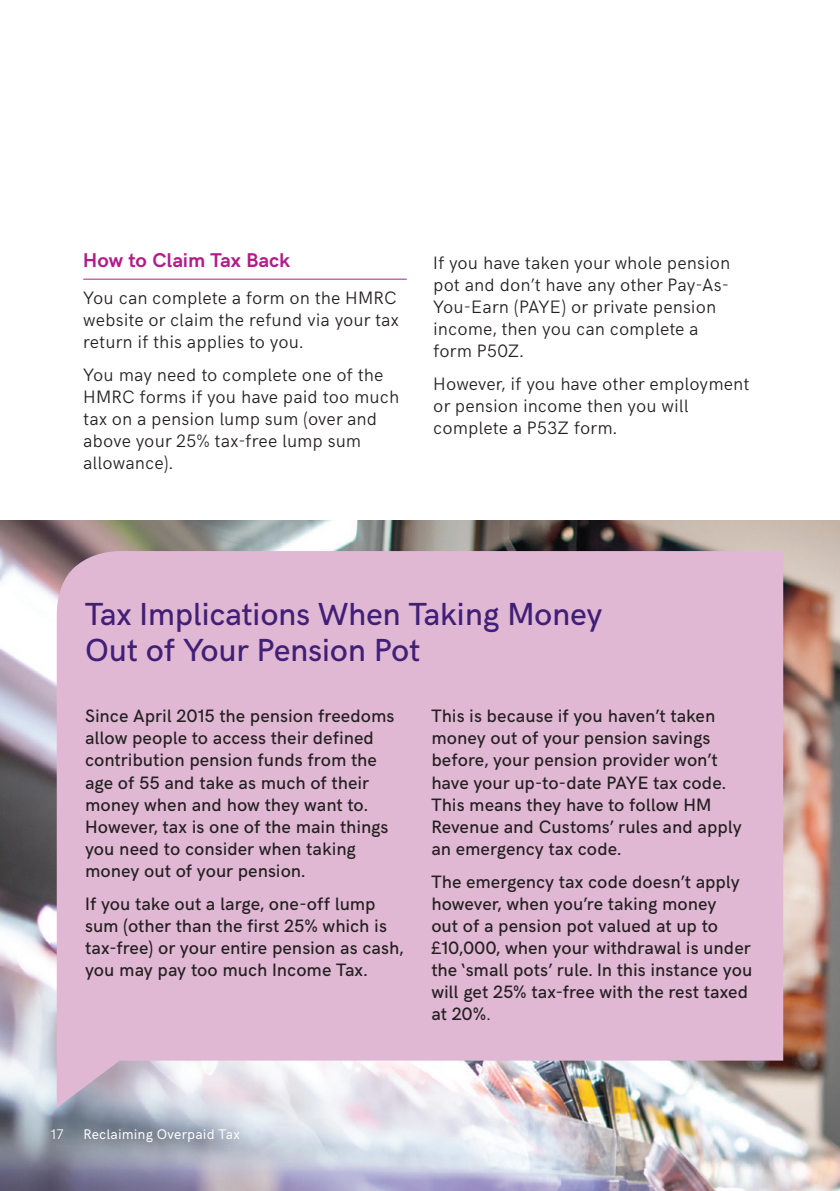
<style>
.page{position:relative;width:840px;height:1191px;background:#fff}
.page>*{position:absolute;margin:0;border:0;box-sizing:border-box;transform-origin:0 0}
.H2_Pull_out_16pt_Med_2617c{font:500 32px/36px "HK Grotesk";letter-spacing:-.01em;color:#411f77}
.Body_H1_Line_10pt_241c{font:700 20px "HK Grotesk";letter-spacing:.005em;color:#b11c89}
.Body_BLK_9pt_Light{font:500 18px/22px "HK Grotesk";color:#231f20}
.Body_BLK_9pt_Light-2{font:300 18px/22px "HK Grotesk";letter-spacing:.005em;color:#231f20}
.Footer_WHT_7pt_Reg{font:14px "HK Grotesk";letter-spacing:.01em;color:#fff}
.Page_Number_7pt_Reg_2617c{font:300 14px "HK Grotesk";color:#fff}
.s1{font-weight:300}
</style>
<div class="page">
<hr style="left:83px;top:279px;width:323px;height:1px;background:#b11c89">
<img style="left:0;top:521px;width:839px;height:670px">
<svg style="left:57px;top:551px;width:725px;height:556px;background:#dfb9d3"></svg>
<p class="Body_H1_Line_10pt_241c" style="left:83px;top:245px;width:208px">How to Claim Tax Back</p>
<p class="Body_BLK_9pt_Light-2" style="left:83px;top:285px;width:317px">You can complete a form on the HMRC website or claim the refund via your tax return if this applies to you.</p>
<p class="Body_BLK_9pt_Light-2" style="left:83px;top:362px;width:317px">You may need to complete one of the<br>HMRC forms if you have paid too much tax on a pension lump sum (over and above your 25% tax-free lump sum allowance).</p>
<p class="Body_BLK_9pt_Light-2" style="left:433px;top:250px;width:298px">If you have taken your whole pension pot and don’t have any other Pay-As-<br>You-Earn (PAYE) or private pension income, then you can complete a form P50Z.</p>
<p class="Body_BLK_9pt_Light-2" style="left:433px;top:371px;width:317px">However, if you have other employment or pension income then you will complete a P53Z form.</p>
<p class="H2_Pull_out_16pt_Med_2617c" style="left:85px;top:593px;width:518px">Tax Implications When Taking Money<br>Out of Your Pension Pot</p>
<p class="Body_BLK_9pt_Light" style="left:85px;top:704px;width:310px">Since April 2015 the pension freedoms allow people to access their defined contribution pension funds from the age of 55 and take as much of their money when and how they want to.<br>However, tax is one of the main things you need to consider when taking money out of your pension.</p>
<p class="Body_BLK_9pt_Light" style="left:85px;top:891px;width:320px">If you take out a large, one-off lump sum (other than the first 25% which is tax-free) or your entire pension as cash, you may pay too much Income Tax.</p>
<p class="Body_BLK_9pt_Light" style="left:431px;top:704px;width:312px">This is because if you haven’t taken money out of your pension savings before, your pension provider won’t have your up-to-date PAYE tax code.<br>This means they have to follow HM Revenue and Customs’ rules and apply an emergency tax code.</p>
<p class="Body_BLK_9pt_Light" style="left:431px;top:869px;width:322px">The emergency tax code doesn’t apply however, when you’re taking money<br>out of a pension pot valued at up to £10,000, when your withdrawal is under the ‘small pots’ rule. In this instance you will get 25% tax-free with the rest taxed at 20%<span class="s1">.</span></p>
<p class="Page_Number_7pt_Reg_2617c" style="left:51px;top:1123px;width:14px">17</p>
<p class="Footer_WHT_7pt_Reg" style="left:83px;top:1123px;width:158px">Reclaiming Overpaid Tax</p>
</div>
